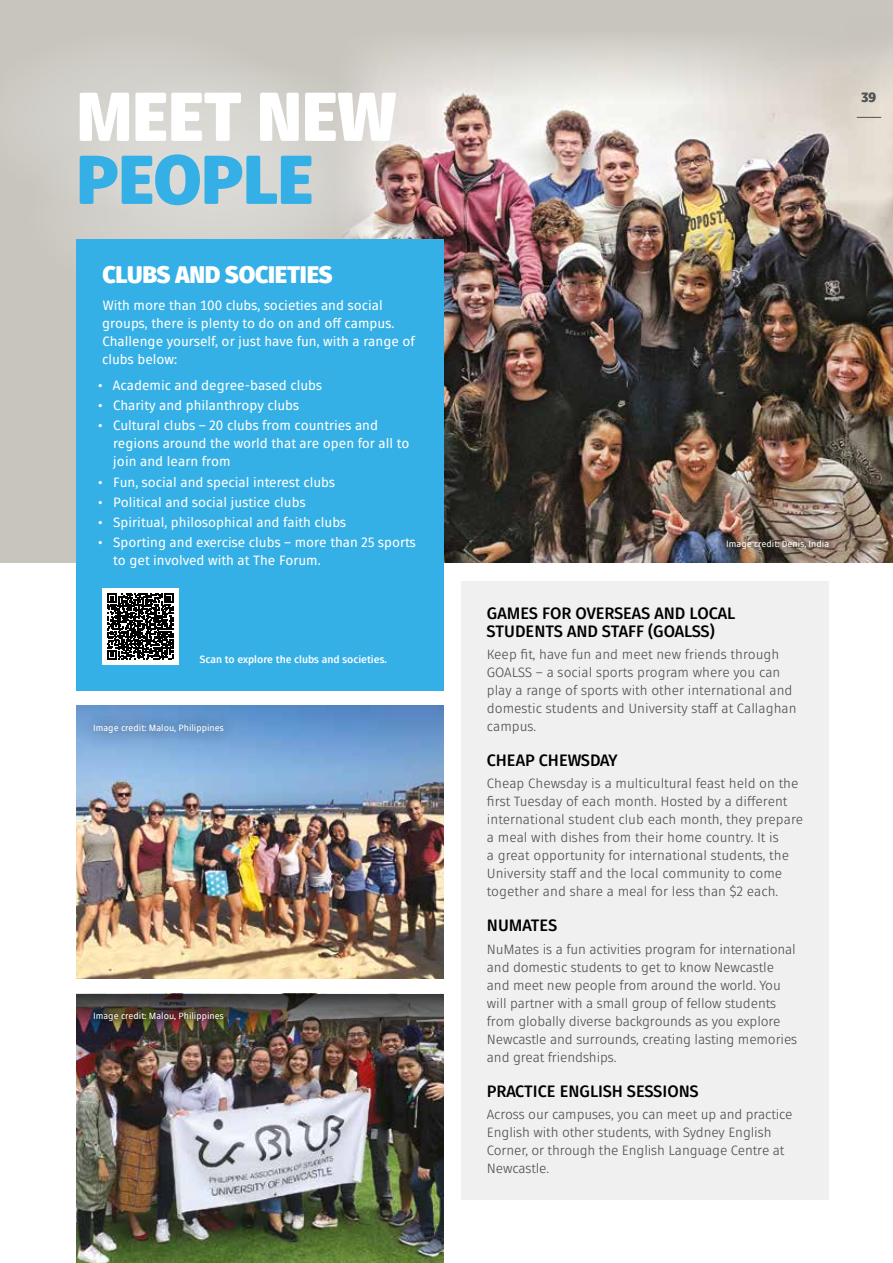
<style>
.page{position:relative;width:893px;height:1263px;background:#fff}
.page>*{position:absolute;margin:0;border:0;box-sizing:border-box;transform-origin:0 0}
.t1{font:900 69px "Fuse V.2 Display";color:#fff}
.t2{font:900 69px "Fuse V.2 Display";color:#35b0e6}
.t3{font:900 24px "Fuse V.2 Display";letter-spacing:-.01em;color:#fff}
.t4{font:700 16.5px/18px "Fuse V.2 Display";color:#000}
.t5{font:13.5px/18px "Fuse V.2 Display";letter-spacing:-.01em;color:#505354}
.t6{font:13.5px/18px "Fuse V.2 Display";color:#fff}
.t7{font:900 13.5px "Fuse V.2 Display";color:#505354}
.t8{font:700 10.5px "Fuse V.2 Display";color:#fff}
.t9{font:9px "Fuse V.2 Display";color:#fff}
.s1{font-weight:700;color:#35b0e6}
</style>
<div class="page">
<img style="left:77px;top:706px;width:367px;height:272px">
<img style="left:77px;top:1043px;width:367px;height:220px">
<div style="left:0;top:0;width:893px;height:563px;background:#c8c5be"></div>
<img style="left:361px;top:43px;width:532px;height:520px">
<svg style="left:76px;top:63px;width:345px;height:182px"></svg>
<div style="left:42px;top:63px;width:270px;height:93px;background:#d3d1cc"></div>
<div style="left:22px;top:125px;width:345px;height:182px;background:linear-gradient(to right,#cfcec9,#d6d7d4);border-radius:50%"></div>
<img style="left:77px;top:994px;width:367px;height:49px">
<div style="left:77px;top:240px;width:367px;height:451px;background:#35b0e6"></div>
<div style="left:102px;top:588px;width:77px;height:77px;background:#fff"></div>
<svg style="left:107px;top:593px;width:66px;height:66px"></svg>
<div style="left:461px;top:581px;width:368px;height:618px;background:#f0f0f0"></div>
<div style="left:713px;top:527px;width:128px;height:34px;background:#000;opacity:.75"></div>
<img style="left:90px;top:1007px;width:138px;height:18px">
<div style="left:80px;top:711px;width:156px;height:34px;background:#000;opacity:.75"></div>
<svg style="left:857px;top:117px;width:24px;height:1px"></svg>
<h1 class="t1" style="left:77px;top:70px;width:321px">MEET NEW</h1>
<h1 class="t2" style="left:77px;top:133px;width:238px">PEOPLE</h1>
<h2 class="t3" style="left:103px;top:258px;width:232px">CLUBS AND SOCIETIES</h2>
<p class="t6" style="left:102px;top:296px;width:314px">With more than 100 clubs, societies and social groups, there is plenty to do on and off campus.<br>Challenge yourself, or just have fun, with a range of clubs below:</p>
<p class="t6" style="left:98px;top:377px;width:226px">• Academic and degree-based clubs</p>
<p class="t6" style="left:98px;top:397px;width:203px">• Charity and philanthropy clubs</p>
<p class="t6" style="left:113px;top:417px;width:298px;text-indent:-15px">• Cultural clubs – 20 clubs from countries and regions around the world that are open for all to join and learn from</p>
<p class="t6" style="left:98px;top:473px;width:239px">• Fun, social and special interest clubs</p>
<p class="t6" style="left:98px;top:493px;width:209px">• Political and social justice clubs</p>
<p class="t6" style="left:98px;top:513px;width:250px">• Spiritual, philosophical and faith clubs</p>
<p class="t6" style="left:98px;top:533px;width:319px;text-align:center">• Sporting and exercise clubs – more than 25 sports to get involved with at The Forum. <span class="s1">theforum.org.</span></p>
<p class="t8" style="left:200px;top:653px;width:189px">Scan to explore the clubs and societies.</p>
<p class="t9" style="left:93px;top:722px;width:132px">Image credit: Malou, Philippines</p>
<p class="t9" style="left:93px;top:1010px;width:132px">Image credit: Malou, Philippines</p>
<p class="t7" style="left:862px;top:88px;width:16px">39</p>
<p class="t9" style="left:726px;top:538px;width:105px">Image credit: Denis, India</p>
<p class="t4" style="left:487px;top:604px;width:250px">GAMES FOR OVERSEAS AND LOCAL<br>STUDENTS AND STAFF (GOALSS)</p>
<p class="t5" style="left:487px;top:646px;width:311px">Keep fit, have fun and meet new friends through GOALSS – a social sports program where you can play a range of sports with other international and domestic students and University staff at Callaghan campus.</p>
<p class="t4" style="left:487px;top:752px;width:132px">CHEAP CHEWSDAY</p>
<p class="t5" style="left:487px;top:775px;width:318px">Cheap Chewsday is a multicultural feast held on the first Tuesday of each month. Hosted by a different international student club each month, they prepare a meal with dishes from their home country. It is<br>a great opportunity for international students, the University staff and the local community to come together and share a meal for less than $2 each.</p>
<p class="t4" style="left:487px;top:917px;width:72px">NUMATES</p>
<p class="t5" style="left:487px;top:940px;width:312px">NuMates is a fun activities program for international and domestic students to get to know Newcastle and meet new people from around the world. You will partner with a small group of fellow students from globally diverse backgrounds as you explore Newcastle and surrounds, creating lasting memories and great friendships.</p>
<p class="t4" style="left:487px;top:1082px;width:213px">PRACTICE ENGLISH SESSIONS</p>
<p class="t5" style="left:487px;top:1105px;width:307px">Across our campuses, you can meet up and practice English with other students, with Sydney English Corner, or through the English Language Centre at Newcastle.</p>
</div>
